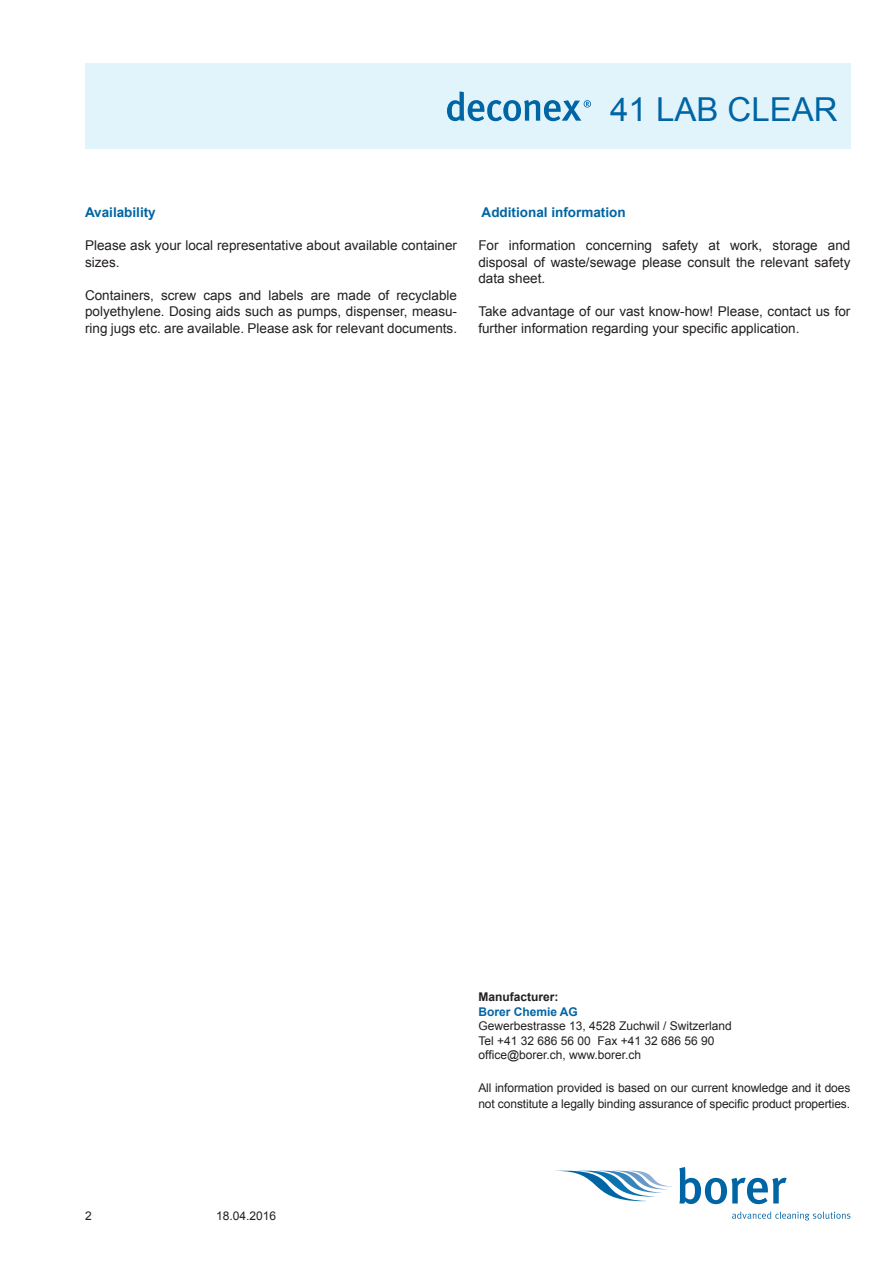
<style>
.page{position:relative;width:893px;height:1263px;background:#fff}
.page>*{position:absolute;margin:0;border:0;box-sizing:border-box;transform-origin:0 0}
.t1{font:33px "Arial";color:#0065a4}
.t2{font:13.5px/16.5px "Arial";color:#231f20}
.t3{font:700 13.5px "Arial";color:#0065a4}
.t4{font:12px/14.4px "Arial";letter-spacing:-.01em;color:#231f20}
.t5{font:700 12px "Arial";color:#231f20}
.t6{font:700 12px "Arial";color:#0065a4}
</style>
<div class="page">
<svg style="left:562px;top:1171px;width:111px;height:30px"></svg>
<svg style="left:679px;top:1167px;width:108px;height:37px"></svg>
<svg style="left:732px;top:1211px;width:118px;height:9px"></svg>
<div style="left:85px;top:64px;width:765px;height:85px;background:#e1f4fc"></div>
<svg style="left:447px;top:91px;width:144px;height:30px"></svg>
<h1 class="t1" style="left:610px;top:87px;width:229px">41 LAB CLEAR</h1>
<p class="t3" style="left:85px;top:203px;width:72px">Availability</p>
<p class="t2" style="left:85px;top:237px;width:374px">Please ask your local representative about available container sizes.</p>
<p class="t2" style="left:85px;top:286px;width:374px;text-align:justify">Containers, screw caps and labels are made of recyclable polyethylene. Dosing aids such as pumps, dispenser, measu&shy;ring jugs etc. are available. Please ask for relevant documents.</p>
<p class="t3" style="left:482px;top:203px;width:145px">Additional information</p>
<p class="t2" style="left:478px;top:237px;width:374px;text-align:justify">For information concerning safety at work, storage and disposal of waste/sewage please consult the relevant safety data sheet.</p>
<p class="t2" style="left:478px;top:303px;width:374px">Take advantage of our vast know-how! Please, contact us for further information regarding your specific application.</p>
<p class="t4" style="left:85px;top:1209px;width:8px">2</p>
<p class="t4" style="left:216px;top:1209px;width:62px">18.04.2016</p>
<p class="t5" style="left:478px;top:989px;width:82px">Manufacturer:</p>
<p class="t6" style="left:478px;top:1003px;width:101px">Borer Chemie AG</p>
<p class="t4" style="left:478px;top:1019px;width:255px">Gewerbestrasse 13, 4528 Zuchwil / Switzerland<br>Tel +41 32 686 56 00 Fax +41 32 686 56 90 office@borer.ch, www.borer.ch</p>
<p class="t4" style="left:478px;top:1079px;width:373px;line-height:16.5px">All information provided is based on our current knowledge and it does not constitute a legally binding assurance of specific product properties.</p>
</div>
